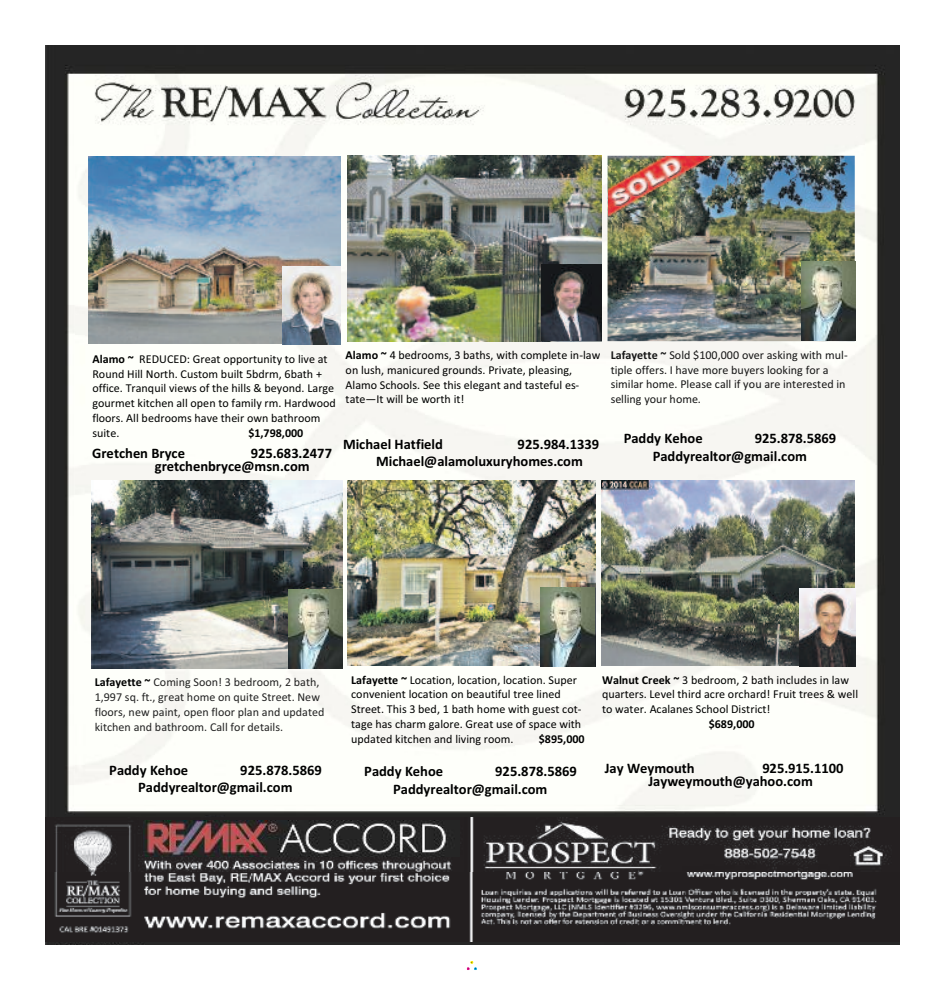
<style>
.page{position:relative;width:945px;height:990px;background:#fff}
.page>*{position:absolute;margin:0;border:0;box-sizing:border-box;transform-origin:0 0}
.t1{font:700 14.5px/17.8px "Calibri";color:#000}
.t2{font:12.12px/14.8px "Calibri";color:#000}
.t3{font:12.12px/14.8px "Calibri";color:#222}
.t4{font:12.12px/14.8px "Calibri";color:#161616}
.t5{font:700 12.12px "Calibri";color:#000}
.s1{font-weight:700}
.s2{font-weight:700;color:#000}
</style>
<div class="page">
<svg style="left:468px;top:962px;width:8px;height:7px"></svg>
<div style="left:466px;top:960px;width:12px;height:11px;border:1px solid #fff"></div>
<img style="left:45px;top:45px;width:855px;height:900px">
<img style="left:601px;top:480px;width:254px;height:186px">
<img style="left:92px;top:481px;width:251px;height:188px">
<img style="left:348px;top:156px;width:253px;height:185px">
<img style="left:89px;top:156px;width:251px;height:188px">
<img style="left:348px;top:480px;width:247px;height:186px">
<img style="left:800px;top:589px;width:55px;height:77px">
<img style="left:542px;top:264px;width:59px;height:77px">
<img style="left:283px;top:266px;width:58px;height:78px">
<img style="left:541px;top:588px;width:54px;height:79px">
<img style="left:608px;top:156px;width:247px;height:185px">
<img style="left:801px;top:262px;width:55px;height:79px">
<img style="left:608px;top:156px;width:104px;height:61px">
<img style="left:45px;top:817px;width:855px;height:124px">
<img style="left:144px;top:821px;width:315px;height:35px">
<img style="left:802px;top:262px;width:54px;height:78px">
<img style="left:289px;top:590px;width:54px;height:79px">
<p class="t2" style="left:92px;top:351px;width:245px"><span class="s1">Alamo ~</span> REDUCED: Great opportunity to live at Round Hill North. Custom built 5bdrm, 6bath + office. Tranquil views of the hills &amp; beyond. Large gourmet kitchen all open to family rm. Hardwood floors. All bedrooms have their own bathroom suite.</p>
<p class="t5" style="left:248px;top:425px;width:57px">$1,798,000</p>
<p class="t1" style="left:92px;top:444px;width:94px">Gretchen Bryce</p>
<p class="t1" style="left:155px;top:447px;width:179px;line-height:13.2px;text-indent:96px">925.683.2477 gretchenbryce@msn.com</p>
<p class="t2" style="left:346px;top:348px;width:256px"><span class="s1">Alamo ~</span> 4 bedrooms, 3 baths, with complete in-law on lush, manicured grounds. Private, pleasing, Alamo Schools. See this elegant and tasteful es&shy;tate—It will be worth it!</p>
<p class="t1" style="left:343px;top:435px;width:101px">Michael Hatfield</p>
<p class="t1" style="left:376px;top:435px;width:225px;text-indent:142px">925.984.1339<br>Michael@alamoluxuryhomes.com</p>
<p class="t4" style="left:611px;top:348px;width:239px"><span class="s1">Lafayette ~</span> Sold $100,000 over asking with mul&shy;tiple offers. I have more buyers looking for a similar home. Please call if you are interested in selling your home.</p>
<p class="t1" style="left:624px;top:429px;width:81px">Paddy Kehoe</p>
<p class="t1" style="left:653px;top:429px;width:185px;text-indent:102px">925.878.5869<br>Paddyrealtor@gmail.com</p>
<p class="t3" style="left:95px;top:675px;width:231px"><span class="s2">Lafayette ~</span> Coming Soon! 3 bedroom, 2 bath, 1,997 sq. ft., great home on quite Street. New floors, new paint, open floor plan and updated kitchen and bathroom. Call for details.</p>
<p class="t1" style="left:109px;top:761px;width:81px">Paddy Kehoe</p>
<p class="t1" style="left:138px;top:761px;width:185px;text-indent:102px">925.878.5869<br>Paddyrealtor@gmail.com</p>
<p class="t2" style="left:351px;top:672px;width:232px"><span class="s1">Lafayette ~</span> Location, location, location. Super convenient location on beautiful tree lined Street. This 3 bed, 1 bath home with guest cot&shy;tage has charm galore. Great use of space with updated kitchen and living room.</p>
<p class="t5" style="left:539px;top:731px;width:47px">$895,000</p>
<p class="t2" style="left:602px;top:672px;width:258px"><span class="s1">Walnut Creek ~</span> 3 bedroom, 2 bath includes in law quarters. Level third acre orchard! Fruit trees &amp; well to water. Acalanes School District!</p>
<p class="t5" style="left:709px;top:716px;width:48px">$689,000</p>
<p class="t1" style="left:364px;top:762px;width:81px">Paddy Kehoe</p>
<p class="t1" style="left:393px;top:762px;width:185px;text-indent:102px">925.878.5869<br>Paddyrealtor@gmail.com</p>
<p class="t1" style="left:605px;top:759px;width:91px">Jay Weymouth</p>
<p class="t1" style="left:648px;top:761px;width:197px;line-height:13.2px;text-indent:114px">925.915.1100<br>Jayweymouth@yahoo.com</p>
</div>
